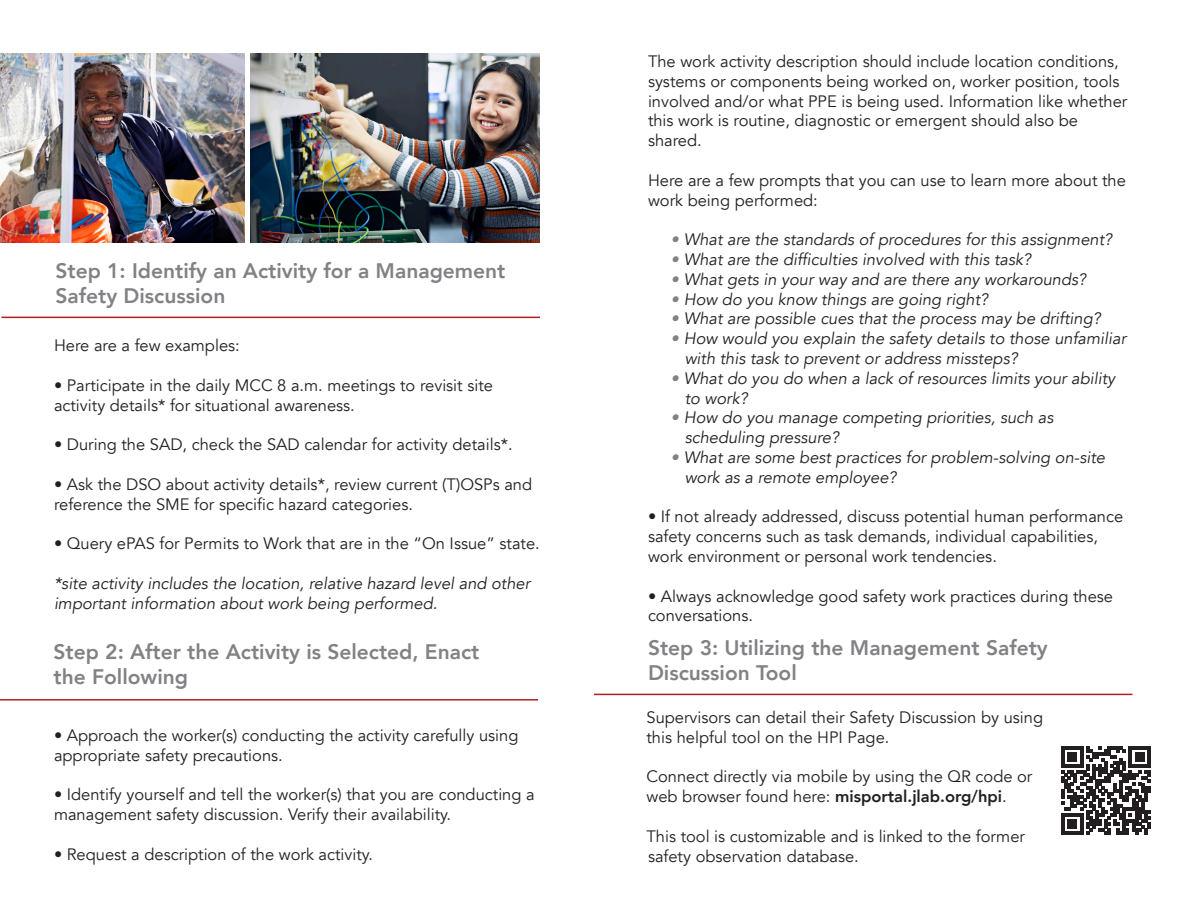
<style>
.page{position:relative;width:1188px;height:918px;background:#fff}
.page>*{position:absolute;margin:0;border:0;box-sizing:border-box;transform-origin:0 0}
.t1{font:800 21px/25.2px "Avenir";color:#818285}
.t2{font:16.5px/19.8px "Avenir";color:#231f20}
.t3{font:italic 16.5px/19.8px "Avenir";color:#231f20}
.s1{color:#808285}
.s2{font-weight:800}
</style>
<div class="page">
<hr style="left:0;top:699px;width:538px;height:2px;background:#b01f23">
<hr style="left:2px;top:317px;width:538px;height:1px;background:#b01f23">
<hr style="left:594px;top:694px;width:538px;height:1px;background:#b01f23">
<svg style="left:1062px;top:746px;width:88px;height:89px"></svg>
<img style="left:0;top:54px;width:245px;height:189px">
<img style="left:251px;top:54px;width:289px;height:189px">
<p class="t1" style="left:56px;top:256px;width:452px">Step 1: Identify an Activity for a Mana<span class="s1">g</span>ement<br>Safety Discussion</p>
<p class="t2" style="left:54px;top:336px;width:187px">Here are a few examples:</p>
<p class="t2" style="left:54px;top:376px;width:440px">• Participate in the daily MCC 8 a.m. meetings to revisit site activity details* for situational awareness.</p>
<p class="t2" style="left:54px;top:435px;width:460px">• During the SAD, check the SAD calendar for activity details*.</p>
<p class="t2" style="left:54px;top:475px;width:480px">• Ask the DSO about activity details*, review current (T)OSPs and reference the SME for specific hazard categories.</p>
<p class="t2" style="left:54px;top:534px;width:487px">• Query ePAS for Permits to Work that are in the “On Issue” state.</p>
<p class="t3" style="left:54px;top:574px;width:478px">*site activity includes the location, relative hazard level and other important information about work being performed.</p>
<p class="t1" style="left:54px;top:637px;width:427px">Step 2: After the Activity is Selected, Enact the Following</p>
<p class="t2" style="left:54px;top:726px;width:466px">• Approach the worker(s) conducting the activity carefully using appropriate safety precautions.</p>
<p class="t2" style="left:54px;top:785px;width:482px">• Identify yourself and tell the worker(s) that you are conducting a management safety discussion. Verify their availability.</p>
<p class="t2" style="left:54px;top:844px;width:320px">• Request a description of the work activity.</p>
<p class="t2" style="left:648px;top:52px;width:481px">The work activity description should include location conditions, systems or components being worked on, worker position, tools involved and/or what PPE is being used. Information like whether this work is routine, diagnostic or emergent should also be shared.</p>
<p class="t2" style="left:648px;top:170px;width:479px">Here are a few prompts that you can use to learn more about the work being performed:</p>
<p class="t3" style="left:671px;top:230px;width:443px"><span class="s1">•</span> What are the standards of procedures for this assignment?</p>
<p class="t3" style="left:671px;top:250px;width:362px"><span class="s1">•</span> What are the difficulties involved with this task?</p>
<p class="t3" style="left:671px;top:269px;width:417px"><span class="s1">•</span> What gets in your way and are there any workarounds?</p>
<p class="t3" style="left:671px;top:289px;width:319px"><span class="s1">•</span> How do you know things are going right?</p>
<p class="t3" style="left:671px;top:309px;width:431px"><span class="s1">•</span> What are possible cues that the process may be drifting?</p>
<p class="t3" style="left:685px;top:329px;width:443px;text-indent:-14px"><span class="s1">•</span> How would you explain the safety details to those unfamiliar with this task to prevent or address missteps?</p>
<p class="t3" style="left:685px;top:368px;width:432px;text-indent:-14px"><span class="s1">•</span> What do you do when a lack of resources limits your ability to work?</p>
<p class="t3" style="left:685px;top:408px;width:370px;text-indent:-14px"><span class="s1">•</span> How do you manage competing priorities, such as scheduling pressure?</p>
<p class="t3" style="left:685px;top:448px;width:422px;text-indent:-14px"><span class="s1">•</span> What are some best practices for problem-solving on-site work as a remote employee?</p>
<p class="t2" style="left:648px;top:507px;width:477px">• If not already addressed, discuss potential human performance safety concerns such as task demands, individual capabilities, work environment or personal work tendencies.</p>
<p class="t2" style="left:648px;top:586px;width:467px">• Always acknowledge good safety work practices during these conversations.</p>
<p class="t1" style="left:648px;top:633px;width:401px">Step 3: Utilizing the Management Safety<br>Discussion Tool</p>
<p class="t2" style="left:646px;top:708px;width:398px">Supervisors can detail their Safety Discussion by using this helpful tool on the HPI Page.</p>
<p class="t2" style="left:646px;top:767px;width:387px">Connect directly via mobile by using the QR code or web browser found here: <span class="s2">misportal.jlab.org/hpi</span>.</p>
<p class="t2" style="left:646px;top:827px;width:380px">This tool is customizable and is linked to the former safety observation database.</p>
</div>
